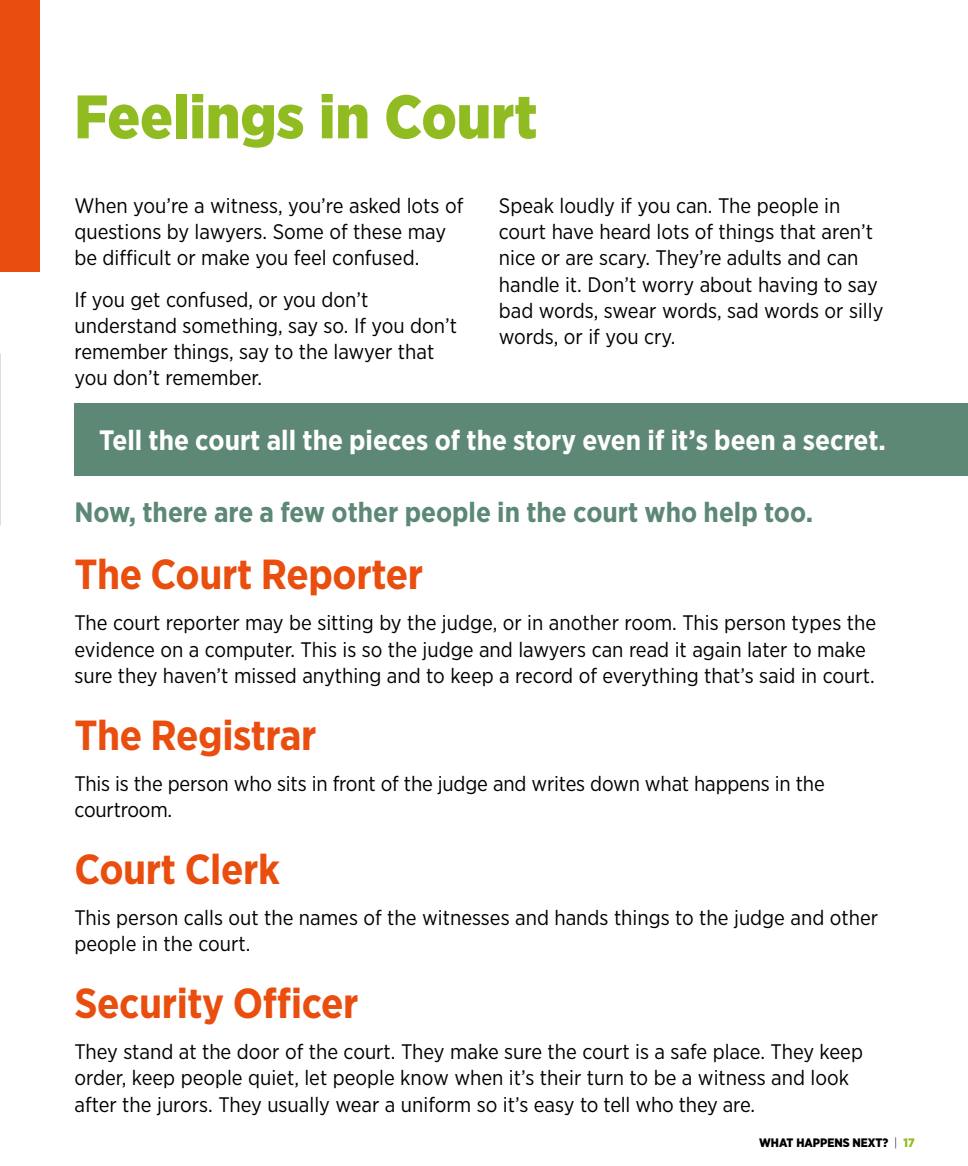
<style>
.page{position:relative;width:968px;height:1166px;background:#fff}
.page>*{position:absolute;margin:0;border:0;box-sizing:border-box;transform-origin:0 0}
.t1{font:900 61.25px "Gotham Narrow";color:#90bc22}
.t2{font:700 42px "Gotham Narrow";letter-spacing:-.01em;color:#e94e0f}
.t3{font:700 28px "Gotham Narrow";color:#fff}
.t4{font:700 28px "Gotham Narrow";color:#5c8875}
.t5{font:21px/26.2px "Gotham Narrow";color:#000}
.t6{font:900 12.25px "Gotham Narrow";color:#000}
.s1{font-weight:300}
.s2{color:#90bc22}
</style>
<div class="page">
<div style="left:74px;top:403px;width:893px;height:72px;background:#5c8875"></div>
<div style="left:0;top:0;width:40px;height:271px;background:#e94e0f"></div>
<h1 class="t1" style="left:74px;top:76px;width:464px">Feelings in Court</h1>
<p class="t5" style="left:74px;top:192px;width:390px">When you’re a witness, you’re asked lots of questions by lawyers. Some of these may be difficult or make you feel confused.</p>
<p class="t5" style="left:74px;top:286px;width:384px">If you get confused, or you don’t understand something, say so. If you don’t remember things, say to the lawyer that you don’t remember.</p>
<p class="t5" style="left:499px;top:192px;width:386px">Speak loudly if you can. The people in court have heard lots of things that aren’t nice or are scary. They’re adults and can handle it. Don’t worry about having to say bad words, swear words, sad words or silly words, or if you cry.</p>
<h3 class="t3" style="left:99px;top:422px;width:788px">Tell the court all the pieces of the story even if it’s been a secret.</h3>
<h3 class="t4" style="left:74px;top:494px;width:740px">Now, there are a few other people in the court who help too.</h3>
<h2 class="t2" style="left:74px;top:547px;width:350px">The Court Reporter</h2>
<p class="t5" style="left:74px;top:609px;width:803px">The court reporter may be sitting by the judge, or in another room. This person types the evidence on a computer. This is so the judge and lawyers can read it again later to make sure they haven’t missed anything and to keep a record of everything that’s said in court.</p>
<h2 class="t2" style="left:74px;top:708px;width:243px">The Registrar</h2>
<p class="t5" style="left:74px;top:770px;width:751px">This is the person who sits in front of the judge and writes down what happens in the courtroom.</p>
<h2 class="t2" style="left:74px;top:842px;width:207px">Court Clerk</h2>
<p class="t5" style="left:74px;top:904px;width:805px">This person calls out the names of the witnesses and hands things to the judge and other people in the court.</p>
<h2 class="t2" style="left:74px;top:976px;width:285px">Security Officer</h2>
<p class="t5" style="left:74px;top:1038px;width:790px">They stand at the door of the court. They make sure the court is a safe place. They keep order, keep people quiet, let people know when it’s their turn to be a witness and look after the jurors. They usually wear a uniform so it’s easy to tell who they are.</p>
<p class="t6" style="left:759px;top:1135px;width:157px">WHAT HAPPENS NEXT? <span class="s1">|</span> <span class="s2">17</span></p>
</div>
